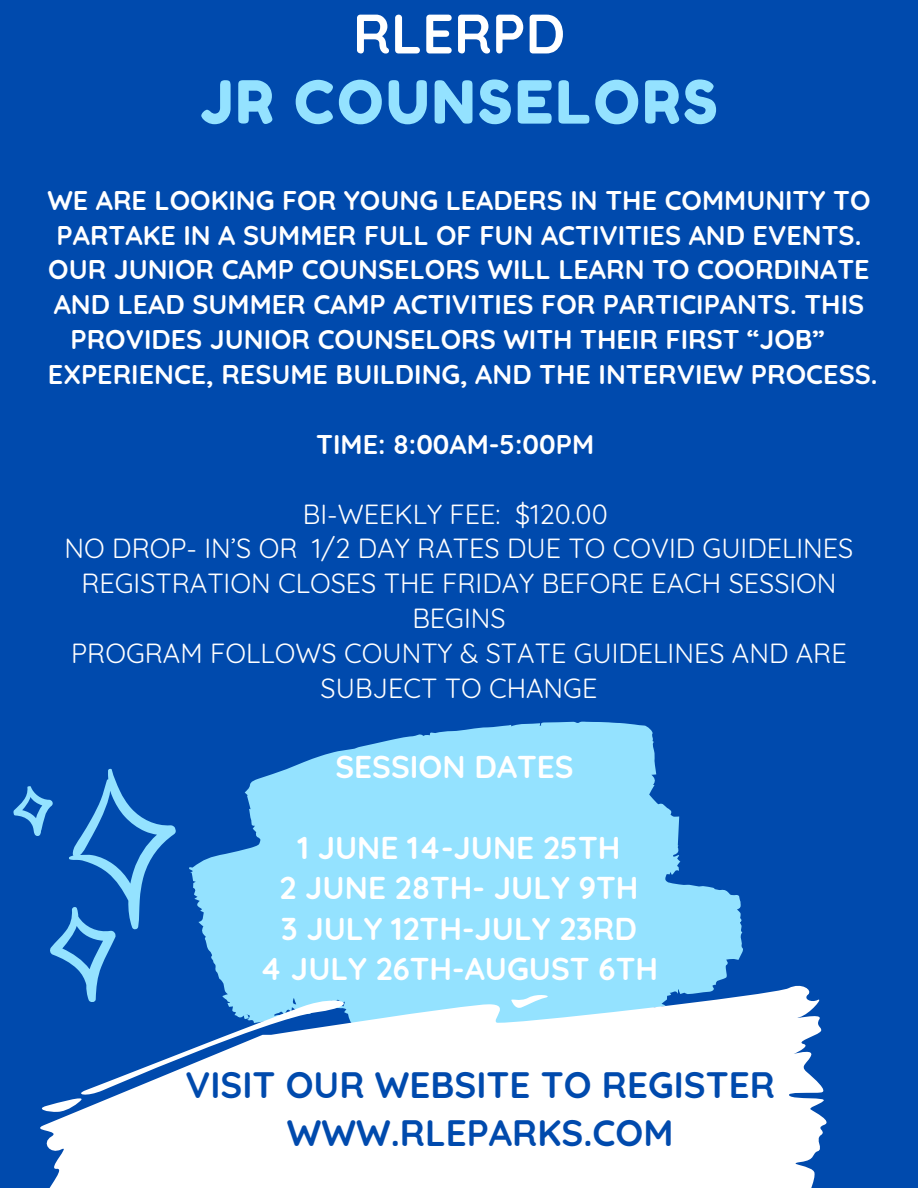
<style>
.page{position:relative;width:918px;height:1188px;background:#004aad}
.page>*{position:absolute;margin:0;border:0;box-sizing:border-box;transform-origin:0 0}
.t1{font:59.25px "Fredoka One";letter-spacing:.05em;color:#94e2ff}
.t2{font:700 55.5px "Quicksand";color:#fff}
.t3{font:700 36.75px "Quicksand";color:#004aad}
.t4{font:700 31.5px "Quicksand";color:#fff}
.t5{font:700 27px "Quicksand";color:#fff}
.t6{font:27px/34.8px "Quicksand";color:#fff;text-align:center}
</style>
<div class="page">
<svg style="left:304px;top:721px;width:439px;height:265px;background:#89d7f9"></svg>
<svg style="left:660px;top:721px;width:83px;height:208px"></svg>
<svg style="left:741px;top:742px;width:2px;height:99px"></svg>
<svg style="left:40px;top:986px;width:787px;height:202px;background:#ecf5fb"></svg>
<svg style="left:13px;top:762px;width:353px;height:350px"></svg>
<svg style="left:510px;top:993px;width:44px;height:16px"></svg>
<p class="t2" style="left:353px;top:-2px;width:214px">RLERPD</p>
<p class="t1" style="left:200px;top:66px;width:519px">JR COUNSELORS</p>
<p class="t5" style="left:47px;top:183px;width:825px">WE ARE LOOKING FOR YOUNG LEADERS IN THE COMMUNITY TO</p>
<p class="t5" style="left:57px;top:218px;width:806px">PARTAKE IN A SUMMER FULL OF FUN ACTIVITIES AND EVENTS.</p>
<p class="t5" style="left:48px;top:252px;width:823px">OUR JUNIOR CAMP COUNSELORS WILL LEARN TO COORDINATE</p>
<p class="t5" style="left:54px;top:287px;width:812px">AND LEAD SUMMER CAMP ACTIVITIES FOR PARTICIPANTS. THIS</p>
<p class="t5" style="left:70px;top:322px;width:756px">PROVIDES JUNIOR COUNSELORS WITH THEIR FIRST “JOB”</p>
<p class="t5" style="left:48px;top:357px;width:831px">EXPERIENCE, RESUME BUILDING, AND THE INTERVIEW PROCESS.</p>
<p class="t5" style="left:316px;top:427px;width:279px">TIME: 8:00AM-5:00PM</p>
<p class="t6" style="left:303px;top:496px;width:306px">BI-WEEKLY FEE: $120.00</p>
<p class="t6" style="left:65px;top:531px;width:790px">NO DROP- IN’S OR 1/2 DAY RATES DUE TO COVID GUIDELINES</p>
<p class="t6" style="left:81px;top:566px;width:757px">REGISTRATION CLOSES THE FRIDAY BEFORE EACH SESSION<br>BEGINS</p>
<p class="t6" style="left:71px;top:635px;width:777px">PROGRAM FOLLOWS COUNTY &amp; STATE GUIDELINES AND ARE<br>SUBJECT TO CHANGE</p>
<p class="t4" style="left:335px;top:746px;width:240px">SESSION DATES</p>
<p class="t4" style="left:297px;top:827px;width:325px">1 JUNE 14-JUNE 25TH</p>
<p class="t4" style="left:280px;top:868px;width:360px">2 JUNE 28TH- JULY 9TH</p>
<p class="t4" style="left:281px;top:908px;width:357px">3 JULY 12TH-JULY 23RD</p>
<p class="t4" style="left:260px;top:949px;width:400px">4 JULY 26TH-AUGUST 6TH</p>
<p class="t3" style="left:186px;top:1062px;width:591px">VISIT OUR WEBSITE TO REGISTER</p>
<p class="t3" style="left:287px;top:1109px;width:388px">WWW.RLEPARKS.COM</p>
</div>
